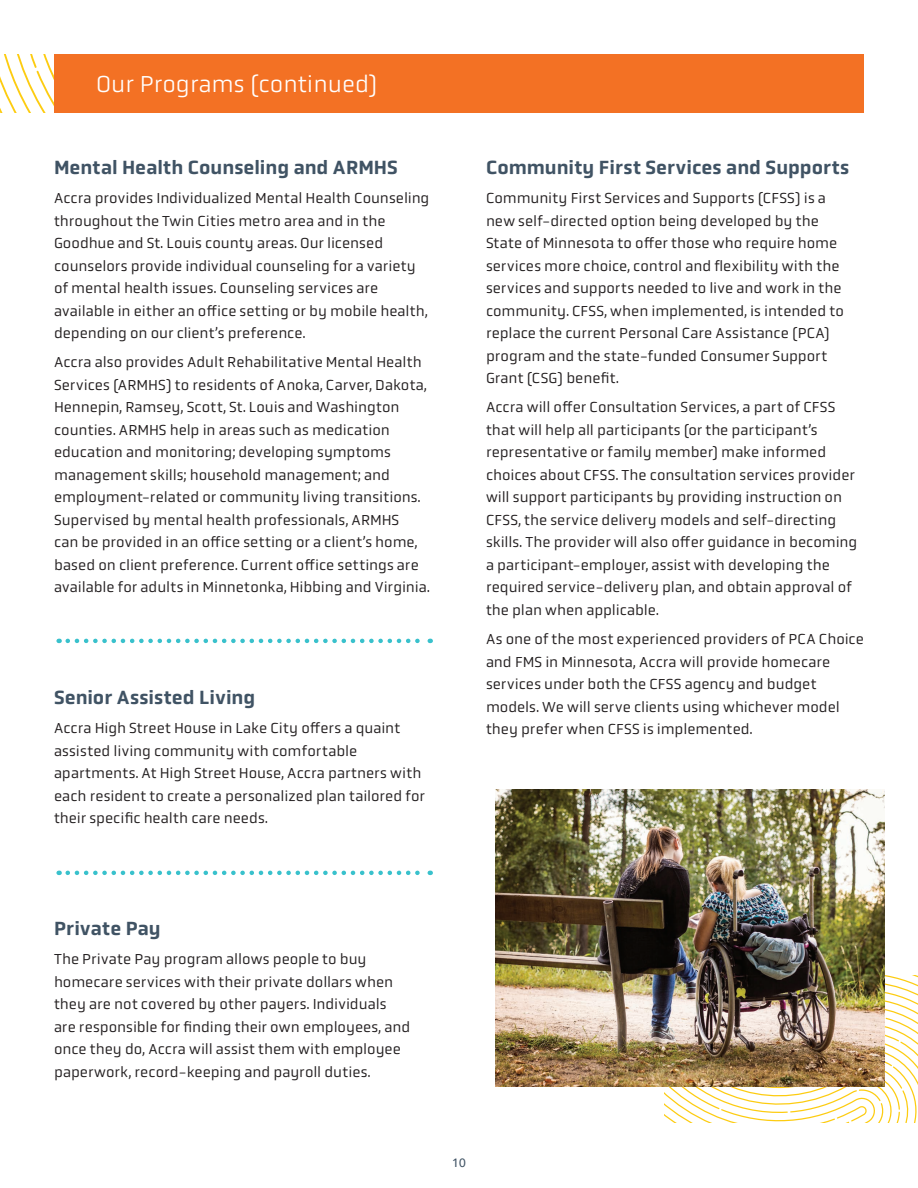
<style>
.page{position:relative;width:918px;height:1188px;background:#fff}
.page>*{position:absolute;margin:0;border:0;box-sizing:border-box;transform-origin:0 0}
.Page_Headline{font:300 24px "Obvia";color:#fff}
.Programs_Subhead{font:500 19.5px "Obvia";color:#405364}
.Programs_Body_Text{font:15px/22.5px "Obvia";color:#231f20}
.t1{font:500 12px "Avenir";color:#405364}
</style>
<div class="page">
<svg style="left:0;top:54px;width:54px;height:58px"></svg>
<div style="left:54px;top:54px;width:810px;height:58px;background:#f37124"></div>
<svg style="left:68px;top:639px;width:363px;height:4px"></svg>
<svg style="left:68px;top:871px;width:363px;height:4px"></svg>
<svg style="left:664px;top:975px;width:254px;height:148px"></svg>
<img style="left:496px;top:789px;width:389px;height:297px">
<p class="Page_Headline" style="left:96px;top:70px;width:283px">Our Programs (continued)</p>
<p class="Programs_Subhead" style="left:54px;top:156px;width:345px">Mental Health Counseling and ARMHS</p>
<p class="Programs_Body_Text" style="left:54px;top:187px;width:377px">Accra provides Individualized Mental Health Counseling throughout the Twin Cities metro area and in the Goodhue and St. Louis county areas. Our licensed counselors provide individual counseling for a variety of mental health issues. Counseling services are available in either an office setting or by mobile health, depending on our client’s preference.</p>
<p class="Programs_Body_Text" style="left:54px;top:351px;width:377px">Accra also provides Adult Rehabilitative Mental Health Services (ARMHS) to residents of Anoka, Carver, Dakota, Hennepin, Ramsey, Scott, St. Louis and Washington counties. ARMHS help in areas such as medication education and monitoring; developing symptoms management skills; household management; and employment-related or community living transitions.<br>Supervised by mental health professionals, ARMHS<br>can be provided in an office setting or a client’s home, based on client preference. Current office settings are available for adults in Minnetonka, Hibbing and Virginia.</p>
<p class="Programs_Subhead" style="left:54px;top:686px;width:203px">Senior Assisted Living</p>
<p class="Programs_Body_Text" style="left:54px;top:717px;width:373px">Accra High Street House in Lake City offers a quaint assisted living community with comfortable apartments. At High Street House, Accra partners with each resident to create a personalized plan tailored for their specific health care needs.</p>
<p class="Programs_Subhead" style="left:486px;top:156px;width:365px">Community First Services and Supports</p>
<p class="Programs_Body_Text" style="left:486px;top:187px;width:359px">Community First Services and Supports (CFSS) is a new self-directed option being developed by the State of Minnesota to offer those who require home services more choice, control and flexibility with the services and supports needed to live and work in the community. CFSS, when implemented, is intended to replace the current Personal Care Assistance (PCA) program and the state-funded Consumer Support Grant (CSG) benefit.</p>
<p class="Programs_Body_Text" style="left:486px;top:396px;width:373px">Accra will offer Consultation Services, a part of CFSS that will help all participants (or the participant’s representative or family member) make informed choices about CFSS. The consultation services provider will support participants by providing instruction on CFSS, the service delivery models and self-directing skills. The provider will also offer guidance in becoming a participant-employer, assist with developing the required service-delivery plan, and obtain approval of the plan when applicable.</p>
<p class="Programs_Body_Text" style="left:486px;top:628px;width:379px">As one of the most experienced providers of PCA Choice and FMS in Minnesota, Accra will provide homecare services under both the CFSS agency and budget models. We will serve clients using whichever model they prefer when CFSS is implemented.</p>
<p class="Programs_Subhead" style="left:54px;top:917px;width:108px">Private Pay</p>
<p class="Programs_Body_Text" style="left:54px;top:948px;width:358px">The Private Pay program allows people to buy homecare services with their private dollars when they are not covered by other payers. Individuals are responsible for finding their own employees, and once they do, Accra will assist them with employee paperwork, record-keeping and payroll duties.</p>
<p class="t1" style="left:452px;top:1152px;width:15px">10</p>
</div>
